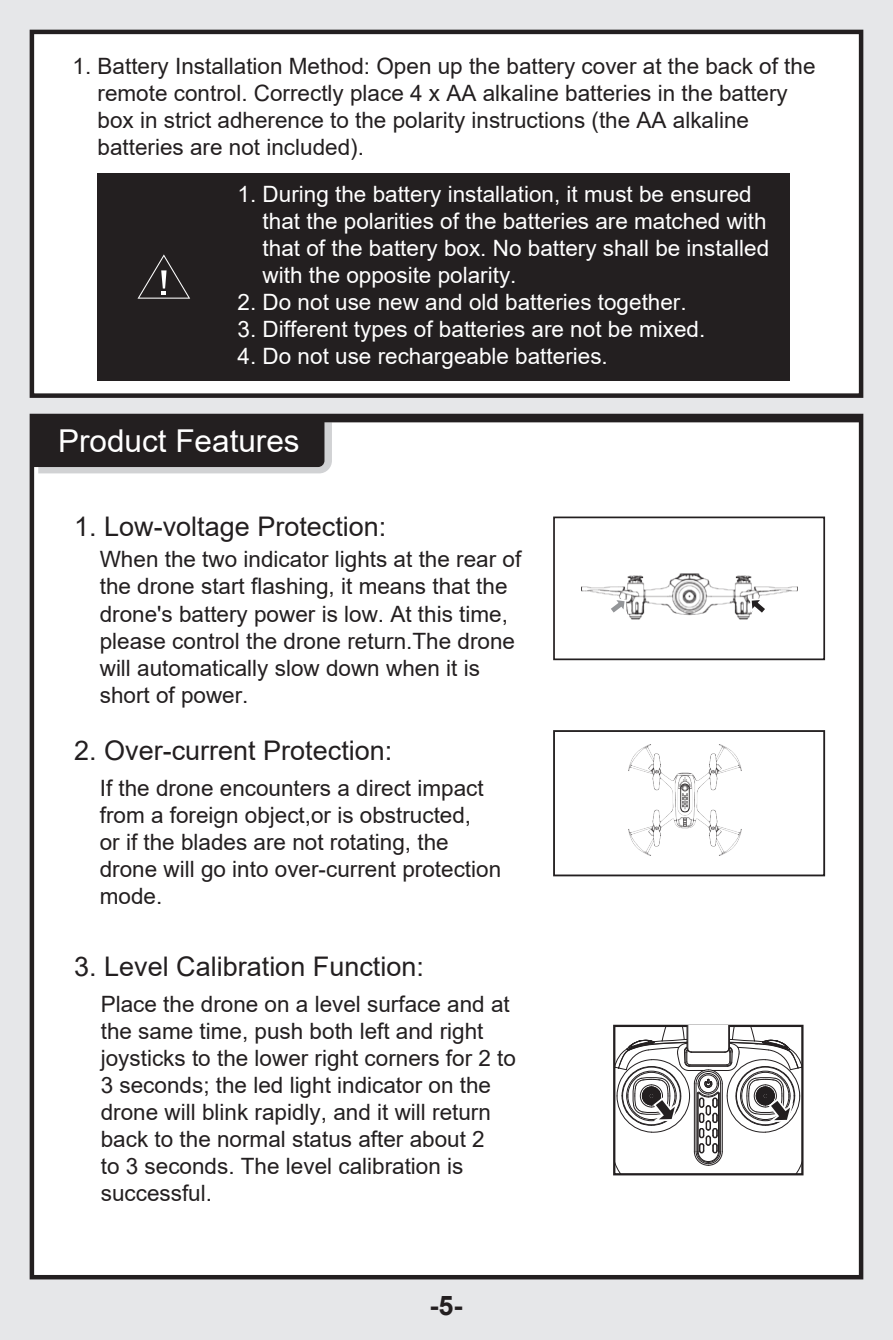
<style>
.page{position:relative;width:893px;height:1340px;background:#fff}
.page>*{position:absolute;margin:0;border:0;box-sizing:border-box;transform-origin:0 0}
.t1{font:31.5px "Arial";color:#fff}
.t2{font:27px "Arial";color:#231f20}
.t3{font:700 27px "Arial";color:#231f20}
.t4{font:22.5px/27px "Arial";color:#231f20}
.t5{font:22.5px/27px "Arial";color:#fff}
</style>
<div class="page">
<div style="left:0;top:0;width:893px;height:1339px;background:#e6e7e9"></div>
<div style="left:30px;top:30px;width:833px;height:368px;background:#fff;border:4px solid #231f20"></div>
<div style="left:30px;top:414px;width:833px;height:865px;background:#fff;border:4px solid #231f20"></div>
<div style="left:98px;top:173px;width:692px;height:207px;background:#231f20"></div>
<svg style="left:137px;top:254px;width:53px;height:45px"></svg>
<svg style="left:32px;top:416px;width:829px;height:57px"></svg>
<div style="left:613px;top:1024px;width:190px;height:151px;border:2px solid #231f20"></div>
<svg style="left:614px;top:1025px;width:188px;height:149px"></svg>
<div style="left:553px;top:516px;width:272px;height:144px;border:2px solid #231f20"></div>
<img style="left:564px;top:573px;width:253px;height:85px">
<svg style="left:750px;top:598px;width:17px;height:17px"></svg>
<svg style="left:608px;top:598px;width:18px;height:17px"></svg>
<div style="left:553px;top:730px;width:272px;height:146px;border:2px solid #231f20"></div>
<img style="left:616px;top:730px;width:143px;height:126px">
<p class="t4" style="left:98px;top:52px;width:719px;text-indent:-25px">1. Battery Installation Method: Open up the battery cover at the back of the remote control. Correctly place 4 x AA alkaline batteries in the battery box in strict adherence to the polarity instructions (the AA alkaline batteries are not included).</p>
<p class="t5" style="left:263px;top:180px;width:508px;text-indent:-25px">1. During the battery installation, it must be ensured that the polarities of the batteries are matched with that of the battery box. No battery shall be installed with the opposite polarity.</p>
<p class="t5" style="left:238px;top:288px;width:451px">2. Do not use new and old batteries together.</p>
<p class="t5" style="left:238px;top:315px;width:469px">3. Different types of batteries are not be mixed.</p>
<p class="t5" style="left:238px;top:342px;width:372px">4. Do not use rechargeable batteries.</p>
<h1 class="t1" style="left:58px;top:419px;width:243px">Product Features</h1>
<p class="t2" style="left:74px;top:508px;width:314px">1. Low-voltage Protection:</p>
<p class="t4" style="left:100px;top:546px;width:423px">When the two indicator lights at the rear of the drone start flashing, it means that the drone's battery power is low. At this time, please control the drone return.The drone will automatically slow down when it is short of power.</p>
<p class="t2" style="left:74px;top:732px;width:320px">2. Over-current Protection:</p>
<p class="t4" style="left:100px;top:774px;width:403px">If the drone encounters a direct impact from a foreign object,or is obstructed,<br>or if the blades are not rotating, the drone will go into over-current protection mode.</p>
<p class="t2" style="left:74px;top:948px;width:351px">3. Level Calibration Function:</p>
<p class="t4" style="left:101px;top:990px;width:417px">Place the drone on a level surface and at the same time, push both left and right joysticks to the lower right corners for 2 to 3 seconds; the led light indicator on the drone will blink rapidly, and it will return back to the normal status after about 2<br>to 3 seconds. The level calibration is successful.</p>
<p class="t3" style="left:430px;top:1286px;width:34px">-5-</p>
</div>
